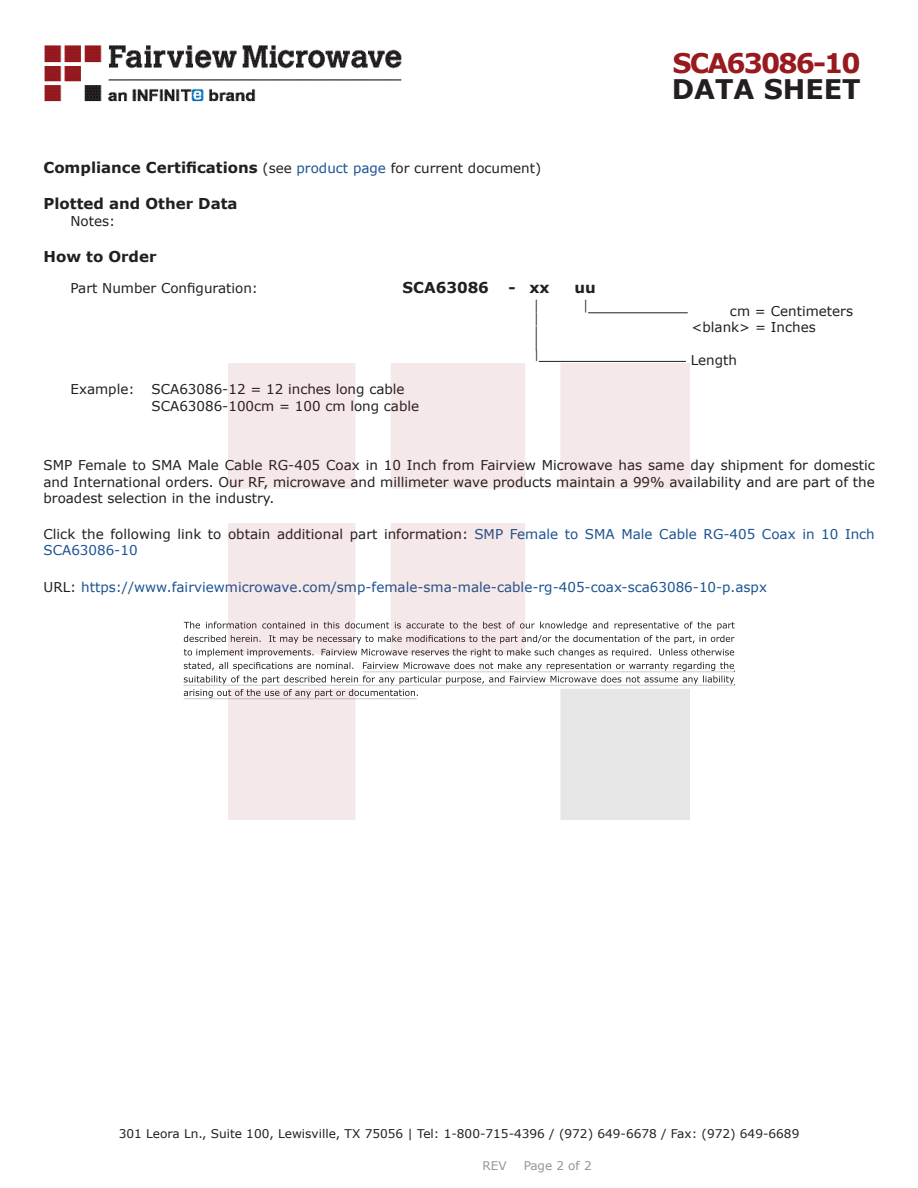
<style>
.page{position:relative;width:918px;height:1188px;background:#fff}
.page>*{position:absolute;margin:0;border:0;box-sizing:border-box;transform-origin:0 0}
.FM{font:700 27px "Verdana";letter-spacing:-.07em;color:#981a1e}
.t1{font:700 27px "Verdana";color:#231f20}
.Specs_Para{font:25.8px "Verdana";color:#231f20;scale:.39 1}
.Head1_for_Compliance{font:700 15px "Verdana";color:#231f20}
.Specs_Para-2{font:700 15px "Verdana";color:#231f20}
.Web_Description_Para{font:13.5px/16.2px "Verdana";color:#231f20;text-align:justify}
.Specs_Para-3{font:13.5px "Verdana";color:#231f20}
.URL_para{font:13.5px "Verdana";color:#1a5392}
.Specs_Para-4{font:13.5px "Verdana";color:#231f20;scale:.75 1}
.t2{font:12px "Verdana";color:#231f20}
.REV_Info{font:12px "Verdana";color:#939598}
.Specs_Para-5{font:11.25px "Verdana";color:#231f20;scale:.86 1}
.s1{font-weight:400;font-size:13.5px}
.s2{font-weight:400;font-size:13.5px;color:#1a5392}
.s3{color:#1a5392}
.s4{color:#231f20}
</style>
<div class="page">
<hr style="left:588px;top:312px;width:100px;height:1px;background:#231f20">
<hr style="left:539px;top:361px;width:147px;height:1px;background:#231f20">
<svg style="left:184px;top:622px;width:551px;height:76px"></svg>
<hr style="left:363px;top:671px;width:372px;height:1px;background:#231f20">
<hr style="left:183px;top:685px;width:551px;height:1px;background:#231f20">
<hr style="left:184px;top:698px;width:233px;height:1px;background:#231f20">
<img style="left:228px;top:364px;width:462px;height:456px">
<img style="left:44px;top:45px;width:358px;height:57px">
<p class="FM" style="left:673px;top:44px;width:190px">SCA63086-10</p>
<p class="t1" style="left:672px;top:70px;width:191px">DATA SHEET</p>
<p class="Head1_for_Compliance" style="left:44px;top:157px;width:499px">Compliance Certifications <span class="s1">(see</span> <span class="s2">product page</span> <span class="s1">for current document)</span></p>
<p class="Head1_for_Compliance" style="left:44px;top:193px;width:196px">Plotted and Other Data</p>
<p class="Specs_Para-3" style="left:70px;top:211px;width:46px">Notes:</p>
<p class="Head1_for_Compliance" style="left:44px;top:246px;width:115px">How to Order</p>
<p class="Specs_Para-3" style="left:70px;top:279px;width:189px">Part Number Configuration:</p>
<p class="Specs_Para-2" style="left:403px;top:277px;width:88px">SCA63086</p>
<p class="Specs_Para-2" style="left:508px;top:277px;width:43px">- xx</p>
<p class="Specs_Para-2" style="left:574px;top:277px;width:23px">uu</p>
<p class="Specs_Para-4" style="left:534px;top:296px;width:8px">|</p>
<p class="Specs_Para-4" style="left:584px;top:296px;width:8px">|</p>
<p class="Specs_Para-3" style="left:730px;top:302px;width:125px">cm = Centimeters</p>
<p class="Specs_Para-4" style="left:534px;top:309px;width:8px">|</p>
<p class="Specs_Para-3" style="left:692px;top:318px;width:126px">&lt;blank&gt; = Inches</p>
<p class="Specs_Para" style="left:534px;top:318px;width:13px">|</p>
<p class="Specs_Para-5" style="left:534px;top:347px;width:7px">|</p>
<p class="Specs_Para-3" style="left:691px;top:351px;width:48px">Length</p>
<p class="Specs_Para-3" style="left:70px;top:380px;width:66px">Example:</p>
<p class="Specs_Para-3" style="left:152px;top:380px;width:255px">SCA63086-12 = 12 inches long cable</p>
<p class="Specs_Para-3" style="left:152px;top:396px;width:269px">SCA63086-100cm = 100 cm long cable</p>
<p class="Web_Description_Para" style="left:44px;top:457px;width:833px">SMP Female to SMA Male Cable RG-405 Coax in 10 Inch from Fairview Microwave has same day shipment for domestic and International orders. Our RF, microwave and millimeter wave products maintain a 99% availability and are part of the broadest selection in the industry.</p>
<p class="Web_Description_Para" style="left:44px;top:526px;width:833px">Click the following link to obtain additional part information: <span class="s3">SMP Female to SMA Male Cable RG-405 Coax in 10 Inch<br>SCA63086-10</span></p>
<p class="URL_para" style="left:44px;top:578px;width:725px"><span class="s4">URL:</span> https://www.fairviewmicrowave.com/smp-female-sma-male-cable-rg-405-coax-sca63086-10-p.aspx</p>
<p class="t2" style="left:119px;top:1125px;width:682px">301 Leora Ln., Suite 100, Lewisville, TX 75056 | Tel: 1-800-715-4396 / (972) 649-6678 / Fax: (972) 649-6689</p>
<p class="REV_Info" style="left:483px;top:1157px;width:26px">REV</p>
<p class="REV_Info" style="left:524px;top:1157px;width:70px">Page 2 of 2</p>
</div>
